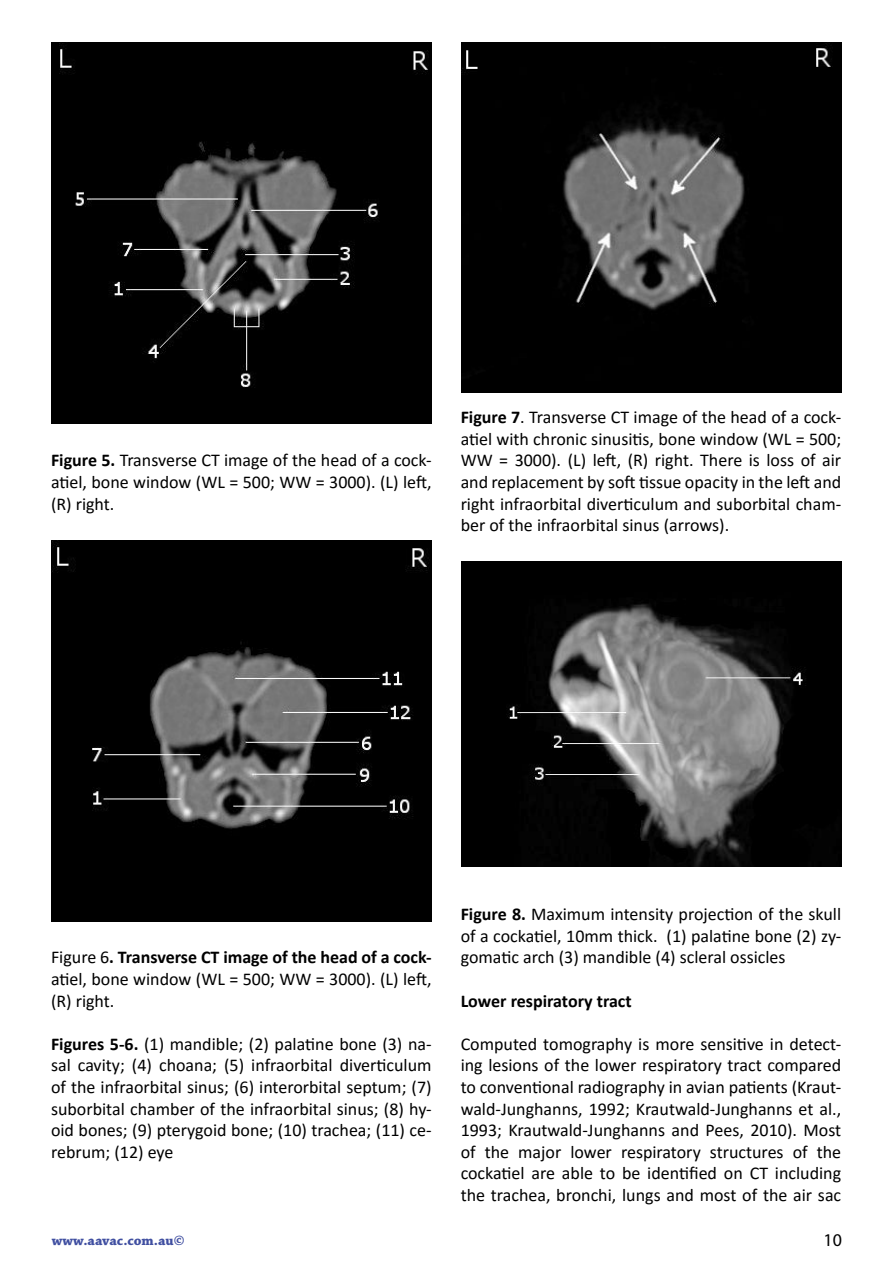
<style>
.page{position:relative;width:893px;height:1263px;background:#fff}
.page>*{position:absolute;margin:0;border:0;box-sizing:border-box;transform-origin:0 0}
.t1{font:18px/21.6px "Calibri";color:#000;text-align:justify}
.t2{font:700 18px "Calibri";color:#000}
.t3{font:18px "Myriad Pro";color:#000}
.t4{font:700 14.25px "Chaparral Pro";color:#404fa1}
.s1{font-weight:700}
</style>
<div class="page">
<img style="left:51px;top:43px;width:381px;height:380px">
<img style="left:51px;top:540px;width:381px;height:382px">
<img style="left:461px;top:43px;width:381px;height:349px">
<img style="left:461px;top:561px;width:380px;height:305px">
<p class="t1" style="left:51px;top:449px;width:382px"><span class="s1">Figure 5.</span> Transverse CT image of the head of a cock&shy;atiel, bone window (WL = 500; WW = 3000). (L) left, (R) right.</p>
<p class="t1" style="left:461px;top:406px;width:382px"><span class="s1">Figure 7</span>. Transverse CT image of the head of a cock&shy;atiel with chronic sinusitis, bone window (WL = 500; WW = 3000). (L) left, (R) right. There is loss of air and replacement by soft tissue opacity in the left and right infraorbital diverticulum and suborbital cham&shy;ber of the infraorbital sinus (arrows).</p>
<p class="t1" style="left:51px;top:946px;width:382px">Figure 6<span class="s1">. Transverse CT image of the head of a cock&shy;</span>atiel, bone window (WL = 500; WW = 3000). (L) left, (R) right.</p>
<p class="t1" style="left:51px;top:1032px;width:382px"><span class="s1">Figures 5-6.</span> (1) mandible; (2) palatine bone (3) na&shy;sal cavity; (4) choana; (5) infraorbital diverticulum of the infraorbital sinus; (6) interorbital septum; (7) suborbital chamber of the infraorbital sinus; (8) hy&shy;oid bones; (9) pterygoid bone; (10) trachea; (11) ce&shy;rebrum; (12) eye</p>
<p class="t1" style="left:461px;top:903px;width:382px"><span class="s1">Figure 8.</span> Maximum intensity projection of the skull of a cockatiel, 10mm thick. (1) palatine bone (2) zy&shy;gomatic arch (3) mandible (4) scleral ossicles</p>
<p class="t2" style="left:461px;top:988px;width:173px">Lower respiratory tract</p>
<p class="t1" style="left:461px;top:1032px;width:382px">Computed tomography is more sensitive in detect&shy;ing lesions of the lower respiratory tract compared to conventional radiography in avian patients (Kraut&shy;wald-Junghanns, 1992; Krautwald-Junghanns et al., 1993; Krautwald-Junghanns and Pees, 2010). Most of the major lower respiratory structures of the cockatiel are able to be identified on CT including the trachea, bronchi, lungs and most of the air sac</p>
<p class="t4" style="left:52px;top:1231px;width:134px">www.aavac.com.au©</p>
<p class="t3" style="left:823px;top:1229px;width:20px">10</p>
</div>
